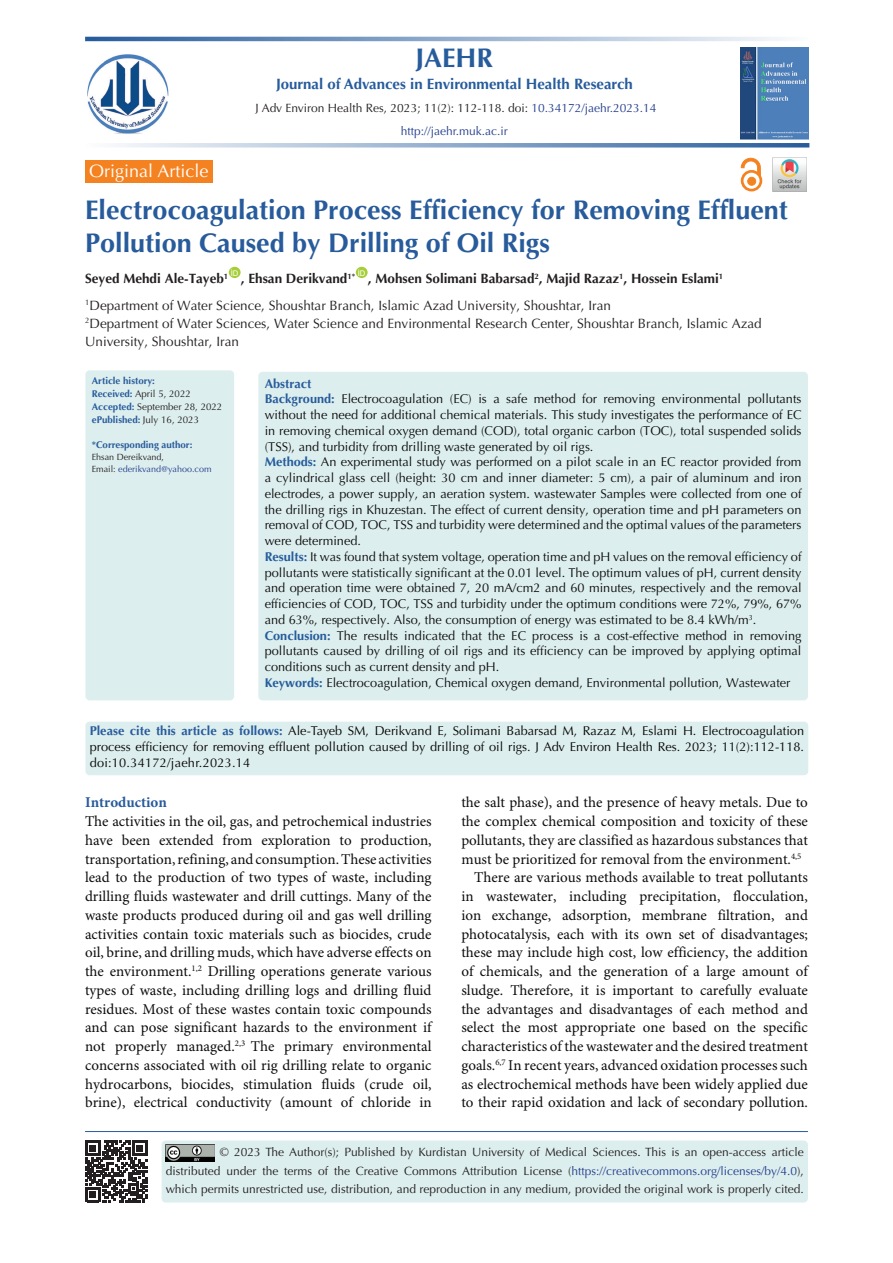
<style>
.page{position:relative;width:893px;height:1263px;background:#fff}
.page>*{position:absolute;margin:0;border:0;box-sizing:border-box;transform-origin:0 0}
.t1{font:700 27px/33px "Optima LT Std";color:#275b9b}
.t2{font:700 27px "Optima LT Std";color:#265c9c}
.t3{font:18px "Optima LT Std";color:#fff}
.t4{font:15px/18.8px "Minion Pro";color:#0d0d0d;text-align:justify}
.t5{font:700 15px "Optima LT Std";color:#265c9c}
.heading_1{font:700 15px "Minion Pro";color:#275b9b}
.t6{font:13.5px/18px "Optima LT Std";color:#231f20}
.t7{font:700 13.5px "Optima LT Std";color:#231f20}
.t8{font:12.75px/15.8px "Optima LT Std";color:#0d0d0d;text-align:justify}
.t9{font:12.75px/15.8px "Optima LT Std";color:#040503;text-align:justify}
.t10{font:700 12.75px "Optima LT Std";color:#275b9b}
.t11{font:12px/18px "Optima LT Std";color:#221e1f;text-align:justify}
.t12{font:12px "Optima LT Std";color:#231f20}
.t13{font:12px "Optima LT Std";color:#253f8e}
.t14{font:700 9.75px "Optima LT Std";color:#275b9b}
.t15{font:9.75px "Optima LT Std";color:#231f20}
.t16{font:9px "Optima LT Std";color:#253f8e}
.t17{font:9px "Optima LT Std";color:#231f20}
.t18{font:7.8px "Arial";color:#fff}
.s1{color:#253f8e}
.s2{font-weight:700;color:#275b9b}
.s3{font-weight:400;color:#231f20}
.s4{color:#231f20}
.s5{font-weight:700;color:#245c9c}
</style>
<div class="page">
<hr style="left:85px;top:1131px;width:723px;height:1px;background:#295c9b">
<div style="left:162px;top:1140px;width:646px;height:62px;background:#dee;border-radius:4px"></div>
<img style="left:166px;top:1145px;width:48px;height:17px">
<div style="left:229px;top:267px;width:12px;height:11px;background:#a6ce39;border-radius:50%"></div>
<div style="left:356px;top:267px;width:12px;height:11px;background:#a6ce39;border-radius:50%"></div>
<div style="left:85px;top:160px;width:128px;height:22px;background:#f58220"></div>
<img style="left:773px;top:158px;width:34px;height:34px">
<div style="left:85px;top:722px;width:723px;height:53px;background:#dee;border-radius:4px"></div>
<div style="left:258px;top:372px;width:550px;height:328px;background:#dee;border-radius:4px"></div>
<div style="left:85px;top:370px;width:149px;height:330px;background:#dee;border-radius:4px"></div>
<div style="left:748px;top:177px;width:8px;height:8px;background:#f58220;border-radius:50%"></div>
<div style="left:748px;top:177px;width:8px;height:8px;border:1px solid #f58220;border-radius:50%"></div>
<div style="left:741px;top:170px;width:21px;height:21px;border:3px solid #f58220;border-radius:50%"></div>
<svg style="left:741px;top:158px;width:20px;height:18px"></svg>
<svg style="left:85px;top:1141px;width:62px;height:61px"></svg>
<svg style="left:85px;top:37px;width:697px;height:4px;background:#8da9ca"></svg>
<img style="left:741px;top:47px;width:67px;height:93px">
<img style="left:87px;top:54px;width:82px;height:80px">
<svg style="left:113px;top:143px;width:696px;height:5px;background:#98b2d0"></svg>
<p class="t3" style="left:89px;top:161px;width:121px">Original Article</p>
<p class="t2" style="left:416px;top:42px;width:79px">JAEHR</p>
<p class="t5" style="left:276px;top:76px;width:358px">Journal of Advances in Environmental Health Research</p>
<p class="t12" style="left:255px;top:101px;width:403px">J Adv Environ Health Res, 2023; 11(2): 112-118. doi: <span class="s1">10.34172/jaehr.2023.14</span></p>
<p class="t13" style="left:401px;top:124px;width:109px">http://jaehr.muk.ac.ir</p>
<p class="t1" style="left:85px;top:194px;width:704px">Electrocoagulation Process Efficiency for Removing Effluent<br>Pollution Caused by Drilling of Oil Rigs</p>
<p class="t7" style="left:85px;top:271px;width:145px">Seyed Mehdi Ale-Tayeb<sup>1</sup></p>
<p class="t18" style="left:231px;top:267px;width:9px">ID</p>
<p class="t18" style="left:358px;top:267px;width:9px">ID</p>
<p class="t7" style="left:368px;top:271px;width:357px">, Mohsen Solimani Babarsad<sup>2</sup>, Majid Razaz<sup>1</sup>, Hossein Eslami<sup>1</sup></p>
<p class="t6" style="left:85px;top:296px;width:527px"><sup>1</sup>Department of Water Science, Shoushtar Branch, Islamic Azad University, Shoushtar, Iran</p>
<p class="t6" style="left:85px;top:314px;width:678px"><sup>2</sup>Department of Water Sciences, Water Science and Environmental Research Center, Shoushtar Branch, Islamic Azad<br>University, Shoushtar, Iran</p>
<p class="t7" style="left:241px;top:271px;width:116px">, Ehsan Derikvand<sup>1*</sup></p>
<p class="t14" style="left:92px;top:375px;width:65px">Article history:</p>
<p class="t15" style="left:92px;top:388px;width:101px"><span class="s2">Received:</span> April 5, 2022</p>
<p class="t15" style="left:92px;top:401px;width:132px"><span class="s2">Accepted:</span> September 28, 2022</p>
<p class="t14" style="left:92px;top:414px;width:109px">ePublished: <span class="s3">July 16, 2023</span></p>
<p class="t14" style="left:92px;top:439px;width:102px">*Corresponding author:</p>
<p class="t17" style="left:92px;top:452px;width:74px">Ehsan Dereikvand,</p>
<p class="t16" style="left:92px;top:464px;width:121px"><span class="s4">Email:</span> ederikvand@yahoo.com</p>
<p class="t10" style="left:265px;top:376px;width:48px">Abstract</p>
<p class="t8" style="left:265px;top:391px;width:538px"><span class="s2">Background:</span> Electrocoagulation (EC) is a safe method for removing environmental pollutants without the need for additional chemical materials. This study investigates the performance of EC in removing chemical oxygen demand (COD), total organic carbon (TOC), total suspended solids (TSS), and turbidity from drilling waste generated by oil rigs.</p>
<p class="t8" style="left:265px;top:454px;width:538px"><span class="s5">Methods:</span> An experimental study was performed on a pilot scale in an EC reactor provided from a cylindrical glass cell (height: 30 cm and inner diameter: 5 cm), a pair of aluminum and iron electrodes, a power supply, an aeration system. wastewater Samples were collected from one of the drilling rigs in Khuzestan. The effect of current density, operation time and pH parameters on removal of COD, TOC, TSS and turbidity were determined and the optimal values of the parameters were determined.</p>
<p class="t8" style="left:265px;top:549px;width:538px"><span class="s5">Results:</span> It was found that system voltage, operation time and pH values on the removal efficiency of pollutants were statistically significant at the 0.01 level. The optimum values of pH, current density and operation time were obtained 7, 20 mA/cm2 and 60 minutes, respectively and the removal efficiencies of COD, TOC, TSS and turbidity under the optimum conditions were 72%, 79%, 67% and 63%, respectively. Also, the consumption of energy was estimated to be 8.4 kWh/m<sup>3</sup>.</p>
<p class="t8" style="left:265px;top:627px;width:538px"><span class="s5">Conclusion:</span> The results indicated that the EC process is a cost-effective method in removing pollutants caused by drilling of oil rigs and its efficiency can be improved by applying optimal conditions such as current density and pH.</p>
<p class="t8" style="left:265px;top:675px;width:527px"><span class="s5">Keywords:</span> Electrocoagulation, Chemical oxygen demand, Environmental pollution, Wastewater</p>
<p class="t9" style="left:90px;top:723px;width:716px"><span class="s2">Please cite this article as follows:</span> Ale-Tayeb SM, Derikvand E, Solimani Babarsad M, Razaz M, Eslami H. Electrocoagulation process efficiency for removing effluent pollution caused by drilling of oil rigs. J Adv Environ Health Res. 2023; 11(2):112-118. doi:10.34172/jaehr.2023.14</p>
<p class="t4" style="left:461px;top:794px;width:348px">the salt phase), and the presence of heavy metals. Due to the complex chemical composition and toxicity of these pollutants, they are classified as hazardous substances that must be prioritized for removal from the environment.<sup>4,5</sup></p>
<p class="t4" style="left:461px;top:869px;width:348px;text-indent:13px">There are various methods available to treat pollutants in wastewater, including precipitation, flocculation, ion exchange, adsorption, membrane filtration, and photocatalysis, each with its own set of disadvantages; these may include high cost, low efficiency, the addition of chemicals, and the generation of a large amount of sludge. Therefore, it is important to carefully evaluate the advantages and disadvantages of each method and select the most appropriate one based on the specific characteristics of the wastewater and the desired treatment goals.<sup>6,7</sup> In recent years, advanced oxidation processes such as electrochemical methods have been widely applied due to their rapid oxidation and lack of secondary pollution.</p>
<p class="t11" style="left:166px;top:1143px;width:639px;text-indent:54px"><span class="s4">© 2023 The Author(s); Published by Kurdistan University of Medical Sciences.</span> This is an open-access article distributed under the terms of the Creative Commons Attribution License (<span class="s1">https://creativecommons.org/licenses/by/4.0</span>), which permits unrestricted use, distribution, and reproduction in any medium, provided the original work is properly cited.</p>
<p class="heading_1" style="left:85px;top:792px;width:83px">Introduction</p>
<p class="t4" style="left:85px;top:813px;width:348px">The activities in the oil, gas, and petrochemical industries have been extended from exploration to production, transportation, refining, and consumption. These activities lead to the production of two types of waste, including drilling fluids wastewater and drill cuttings. Many of the waste products produced during oil and gas well drilling activities contain toxic materials such as biocides, crude oil, brine, and drilling muds, which have adverse effects on the environment.<sup>1,2</sup> Drilling operations generate various types of waste, including drilling logs and drilling fluid residues. Most of these wastes contain toxic compounds and can pose significant hazards to the environment if not properly managed.<sup>2,3</sup> The primary environmental concerns associated with oil rig drilling relate to organic hydrocarbons, biocides, stimulation fluids (crude oil, brine), electrical conductivity (amount of chloride in</p>
</div>
